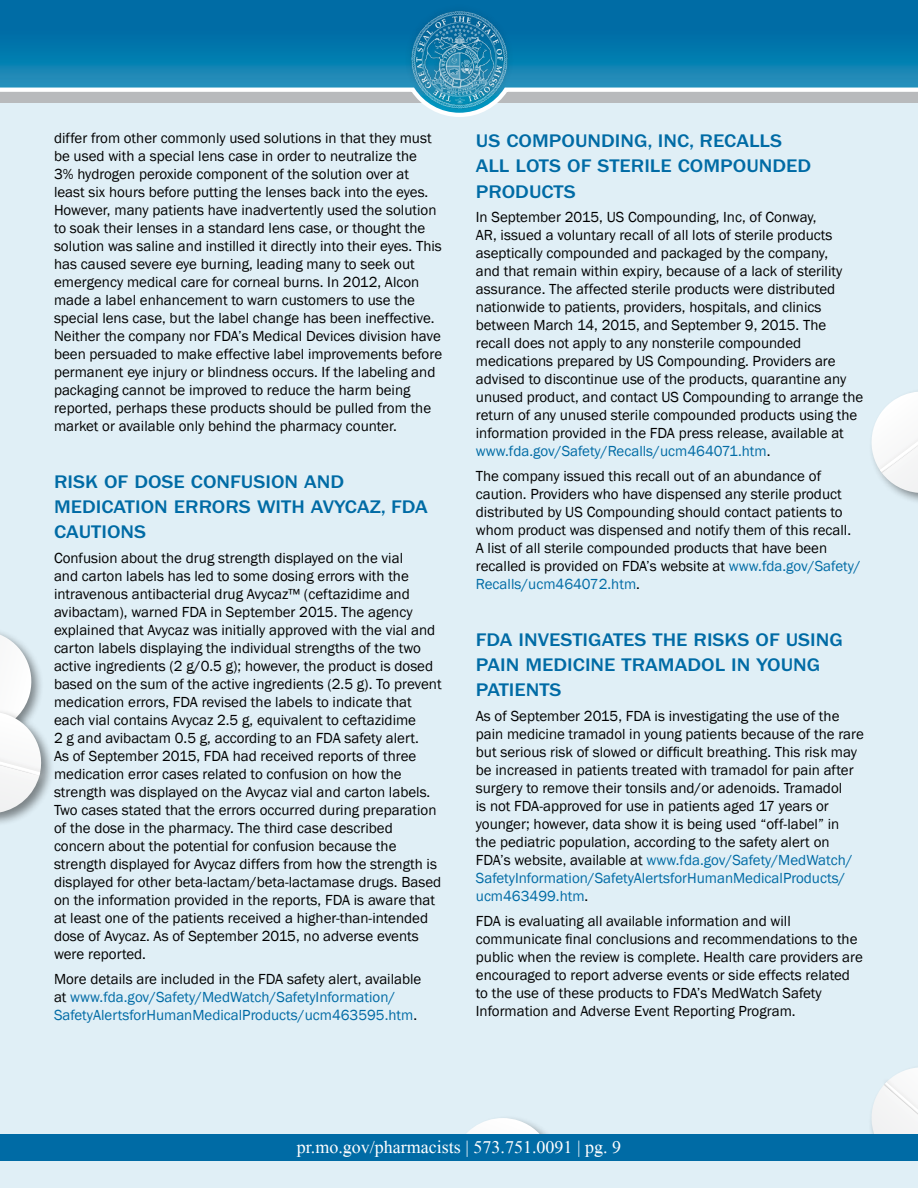
<style>
.page{position:relative;width:918px;height:1188px;background:#fff}
.page>*{position:absolute;margin:0;border:0;box-sizing:border-box;transform-origin:0 0}
.t1{font:500 18.9px/25.2px "ITC Franklin Gothic Std";color:#006ba5;scale:1.11 1}
.t2{font:18px "Mongolian Baiti";color:#fff}
.t3{font:15px/18px "Franklin Gothic";color:#000}
.t4{font:15px/18px "Franklin Gothic";color:#006ba5}
.s1{color:#000}
.s2{color:#006ba5}
</style>
<div class="page">
<div style="left:0;top:81px;width:918px;height:1107px;background:#e0eff6"></div>
<svg style="left:466px;top:1118px;width:80px;height:16px"></svg>
<svg style="left:871px;top:1068px;width:47px;height:66px"></svg>
<svg style="left:0;top:0;width:918px;height:117px"></svg>
<div style="left:403px;top:2px;width:112px;height:113px;background:#000;opacity:.33"></div>
<img style="left:410px;top:10px;width:99px;height:99px">
<div style="left:0;top:1134px;width:918px;height:27px;background:#006ba5"></div>
<div style="left:868px;top:387px;width:50px;height:119px;background:#000;opacity:.45"></div>
<svg style="left:868px;top:392px;width:50px;height:101px"></svg>
<div style="left:0;top:708px;width:54px;height:118px;background:#000;opacity:.45"></div>
<svg style="left:0;top:632px;width:54px;height:180px"></svg>
<p class="t3" style="left:54px;top:130px;width:390px">differ from other commonly used solutions in that they must be used with a special lens case in order to neutralize the<br>3% hydrogen peroxide component of the solution over at least six hours before putting the lenses back into the eyes.<br>However, many patients have inadvertently used the solution to soak their lenses in a standard lens case, or thought the solution was saline and instilled it directly into their eyes. This has caused severe eye burning, leading many to seek out emergency medical care for corneal burns. In 2012, Alcon made a label enhancement to warn customers to use the special lens case, but the label change has been ineffective.<br>Neither the company nor FDA’s Medical Devices division have been persuaded to make effective label improvements before permanent eye injury or blindness occurs. If the labeling and packaging cannot be improved to reduce the harm being reported, perhaps these products should be pulled from the market or available only behind the pharmacy counter.</p>
<p class="t1" style="left:54px;top:469px;width:338px">RISK OF DOSE CONFUSION AND<br>MEDICATION ERRORS WITH AVYCAZ, FDA<br>CAUTIONS</p>
<p class="t3" style="left:54px;top:550px;width:389px">Confusion about the drug strength displayed on the vial<br>and carton labels has led to some dosing errors with the intravenous antibacterial drug Avycaz™ (ceftazidime and avibactam), warned FDA in September 2015. The agency explained that Avycaz was initially approved with the vial and carton labels displaying the individual strengths of the two active ingredients (2 g/0.5 g); however, the product is dosed based on the sum of the active ingredients (2.5 g). To prevent medication errors, FDA revised the labels to indicate that each vial contains Avycaz 2.5 g, equivalent to ceftazidime<br>2 g and avibactam 0.5 g, according to an FDA safety alert.<br>As of September 2015, FDA had received reports of three medication error cases related to confusion on how the strength was displayed on the Avycaz vial and carton labels.<br>Two cases stated that the errors occurred during preparation of the dose in the pharmacy. The third case described concern about the potential for confusion because the strength displayed for Avycaz differs from how the strength is displayed for other beta-lactam/beta-lactamase drugs. Based on the information provided in the reports, FDA is aware that at least one of the patients received a higher-than-intended dose of Avycaz. As of September 2015, no adverse events were reported.</p>
<p class="t4" style="left:54px;top:970px;width:369px"><span class="s1">More details are included in the FDA safety alert, available at</span> www.fda.gov/Safety/MedWatch/SafetyInformation/<br>SafetyAlertsforHumanMedicalProducts/ucm463595.htm<span class="s1">.</span></p>
<p class="t1" style="left:476px;top:129px;width:304px">US COMPOUNDING, INC, RECALLS<br>ALL LOTS OF STERILE COMPOUNDED<br>PRODUCTS</p>
<p class="t3" style="left:476px;top:209px;width:389px">In September 2015, US Compounding, Inc, of Conway,<br>AR, issued a voluntary recall of all lots of sterile products aseptically compounded and packaged by the company,<br>and that remain within expiry, because of a lack of sterility assurance. The affected sterile products were distributed nationwide to patients, providers, hospitals, and clinics between March 14, 2015, and September 9, 2015. The recall does not apply to any nonsterile compounded medications prepared by US Compounding. Providers are advised to discontinue use of the products, quarantine any unused product, and contact US Compounding to arrange the return of any unused sterile compounded products using the information provided in the FDA press release, available at <span class="s2">www.fda.gov/Safety/Recalls/ucm464071.htm</span>.</p>
<p class="t3" style="left:476px;top:467px;width:386px">The company issued this recall out of an abundance of caution. Providers who have dispensed any sterile product distributed by US Compounding should contact patients to whom product was dispensed and notify them of this recall.<br>A list of all sterile compounded products that have been recalled is provided on FDA’s website at <span class="s2">www.fda.gov/Safety/ Recalls/ucm464072.htm</span>.</p>
<p class="t1" style="left:476px;top:627px;width:332px">FDA INVESTIGATES THE RISKS OF USING<br>PAIN MEDICINE TRAMADOL IN YOUNG<br>PATIENTS</p>
<p class="t3" style="left:476px;top:707px;width:390px">As of September 2015, FDA is investigating the use of the pain medicine tramadol in young patients because of the rare but serious risk of slowed or difficult breathing. This risk may be increased in patients treated with tramadol for pain after surgery to remove their tonsils and/or adenoids. Tramadol<br>is not FDA-approved for use in patients aged 17 years or younger; however, data show it is being used “off-label” in<br>the pediatric population, according to the safety alert on FDA’s website, available at <span class="s2">www.fda.gov/Safety/MedWatch/ SafetyInformation/SafetyAlertsforHumanMedicalProducts/ ucm463499.htm</span>.</p>
<p class="t3" style="left:476px;top:912px;width:389px">FDA is evaluating all available information and will communicate final conclusions and recommendations to the public when the review is complete. Health care providers are encouraged to report adverse events or side effects related to the use of these products to FDA’s MedWatch Safety Information and Adverse Event Reporting Program.</p>
<p class="t2" style="left:297px;top:1137px;width:326px">pr.mo.gov/pharmacists | 573.751.0091 | pg. 9</p>
</div>
